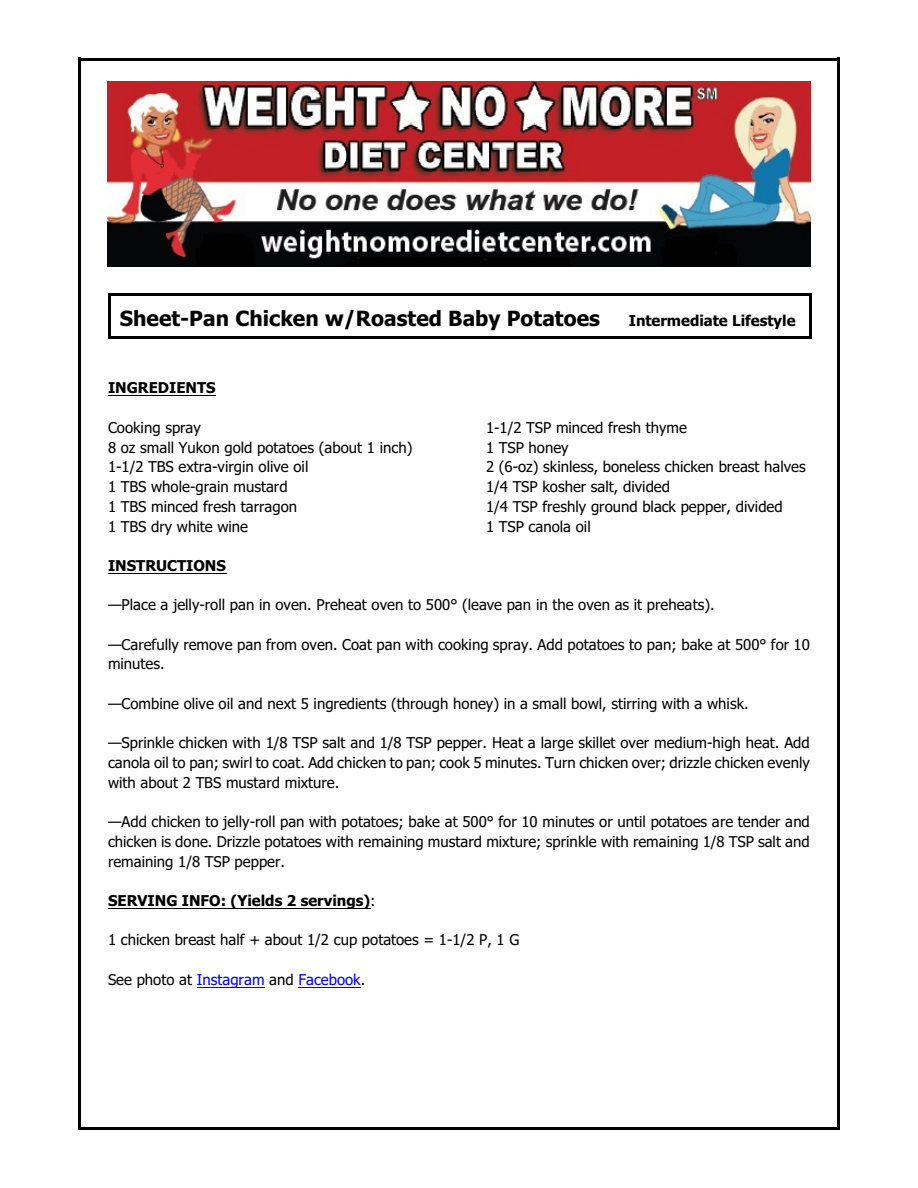
<style>
.page{position:relative;width:918px;height:1188px;background:#fff}
.page>*{position:absolute;margin:0;border:0;box-sizing:border-box;transform-origin:0 0}
.t1{font:700 21px "Tahoma";color:#000}
.t2{font:15px/19.6px "Tahoma";color:#000;text-align:justify}
.t3{font:700 15px "Tahoma";color:#000}
.t4{font:15px "Tahoma";color:#00f}
.s1{font-weight:400}
.s2{color:#000}
</style>
<div class="page">
<hr style="left:78px;top:58px;width:3px;height:1072px;background:#000">
<hr style="left:837px;top:58px;width:3px;height:1072px;background:#000">
<hr style="left:78px;top:58px;width:762px;height:2px;background:#000">
<hr style="left:78px;top:1127px;width:762px;height:3px;background:#000">
<img style="left:108px;top:81px;width:702px;height:185px">
<hr style="left:108px;top:293px;width:3px;height:45px;background:#000">
<hr style="left:809px;top:293px;width:3px;height:45px;background:#000">
<hr style="left:108px;top:293px;width:704px;height:3px;background:#000">
<hr style="left:108px;top:336px;width:704px;height:3px;background:#000">
<hr style="left:108px;top:396px;width:108px;height:1px;background:#000">
<hr style="left:108px;top:573px;width:118px;height:1px;background:#000">
<hr style="left:108px;top:908px;width:262px;height:1px;background:#000">
<hr style="left:197px;top:987px;width:68px;height:1px;background:#00f">
<hr style="left:298px;top:987px;width:63px;height:1px;background:#00f">
<h1 class="t1" style="left:120px;top:310px;width:482px">Sheet-Pan Chicken w/Roasted Baby Potatoes</h1>
<p class="t3" style="left:629px;top:315px;width:168px">Intermediate Lifestyle</p>
<p class="t3" style="left:108px;top:382px;width:109px">INGREDIENTS</p>
<p class="t2" style="left:108px;top:419px;width:94px">Cooking spray</p>
<p class="t2" style="left:486px;top:419px;width:202px">1-1/2 TSP minced fresh thyme</p>
<p class="t2" style="left:108px;top:439px;width:306px">8 oz small Yukon gold potatoes (about 1 inch)</p>
<p class="t2" style="left:486px;top:439px;width:84px">1 TSP honey</p>
<p class="t2" style="left:108px;top:458px;width:202px">1-1/2 TBS extra-virgin olive oil</p>
<p class="t2" style="left:486px;top:458px;width:321px">2 (6-oz) skinless, boneless chicken breast halves</p>
<p class="t2" style="left:108px;top:478px;width:181px">1 TBS whole-grain mustard</p>
<p class="t2" style="left:486px;top:478px;width:186px">1/4 TSP kosher salt, divided</p>
<p class="t2" style="left:108px;top:498px;width:191px">1 TBS minced fresh tarragon</p>
<p class="t2" style="left:486px;top:498px;width:298px">1/4 TSP freshly ground black pepper, divided</p>
<p class="t2" style="left:108px;top:518px;width:142px">1 TBS dry white wine</p>
<p class="t2" style="left:486px;top:518px;width:106px">1 TSP canola oil</p>
<p class="t3" style="left:108px;top:559px;width:119px">INSTRUCTIONS</p>
<p class="t2" style="left:108px;top:596px;width:608px">—Place a jelly-roll pan in oven. Preheat oven to 500° (leave pan in the oven as it preheats).</p>
<p class="t2" style="left:108px;top:636px;width:703px">—Carefully remove pan from oven. Coat pan with cooking spray. Add potatoes to pan; bake at 500° for 10 minutes.</p>
<p class="t2" style="left:108px;top:695px;width:642px">—Combine olive oil and next 5 ingredients (through honey) in a small bowl, stirring with a whisk.</p>
<p class="t2" style="left:108px;top:734px;width:703px">—Sprinkle chicken with 1/8 TSP salt and 1/8 TSP pepper. Heat a large skillet over medium-high heat. Add canola oil to pan; swirl to coat. Add chicken to pan; cook 5 minutes. Turn chicken over; drizzle chicken evenly with about 2 TBS mustard mixture.</p>
<p class="t2" style="left:108px;top:813px;width:703px">—Add chicken to jelly-roll pan with potatoes; bake at 500° for 10 minutes or until potatoes are tender and chicken is done. Drizzle potatoes with remaining mustard mixture; sprinkle with remaining 1/8 TSP salt and remaining 1/8 TSP pepper.</p>
<p class="t3" style="left:108px;top:894px;width:269px">SERVING INFO: (Yields 2 servings)<span class="s1">:</span></p>
<p class="t2" style="left:108px;top:931px;width:413px">1 chicken breast half + about 1/2 cup potatoes = 1-1/2 P, 1 G</p>
<p class="t4" style="left:108px;top:973px;width:259px"><span class="s2">See photo at</span> Instagram <span class="s2">and</span> Facebook<span class="s2">.</span></p>
</div>
